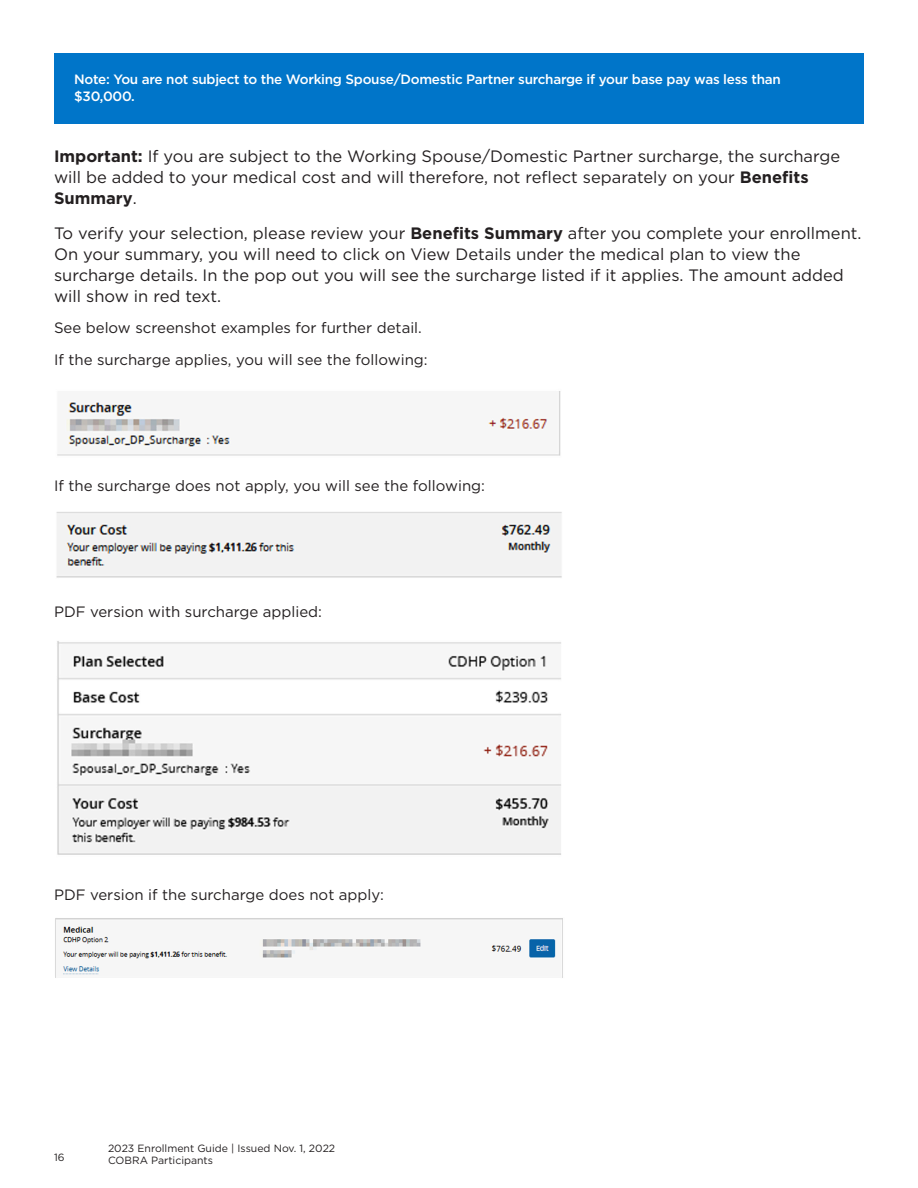
<style>
.page{position:relative;width:918px;height:1188px;background:#fff}
.page>*{position:absolute;margin:0;border:0;box-sizing:border-box;transform-origin:0 0}
.t1{font:16.5px/21px "Gotham";color:#231f20}
.t2{font:15px/31.5px "Gotham";color:#231f20}
.t3{font:500 13.5px/16.5px "Gotham";letter-spacing:-.02em;color:#fff}
.t4{font:10.5px/12px "Gotham";color:#231f20}
.s1{font-weight:700}
</style>
<div class="page">
<div style="left:54px;top:53px;width:810px;height:71px;background:#0075c9"></div>
<img style="left:57px;top:391px;width:504px;height:65px">
<img style="left:56px;top:512px;width:506px;height:66px">
<img style="left:55px;top:918px;width:508px;height:60px">
<img style="left:57px;top:641px;width:504px;height:214px">
<p class="t3" style="left:74px;top:71px;width:708px">Note: You are not subject to the Working Spouse/Domestic Partner surcharge if your base pay was less than $30,000.</p>
<p class="t1" style="left:54px;top:146px;width:788px"><span class="s1">Important:</span> If you are subject to the Working Spouse/Domestic Partner surcharge, the surcharge will be added to your medical cost and will therefore, not reflect separately on your <span class="s1">Benefits<br>Summary</span>.</p>
<p class="t1" style="left:54px;top:222px;width:809px">To verify your selection, please review your <span class="s1">Benefits Summary</span> after you complete your enrollment.<br>On your summary, you will need to click on View Details under the medical plan to view the surcharge details. In the pop out you will see the surcharge listed if it applies. The amount added will show in red text.</p>
<p class="t2" style="left:54px;top:312px;width:375px">See below screenshot examples for further detail.<br>If the surcharge applies, you will see the following:</p>
<p class="t2" style="left:54px;top:469px;width:433px">If the surcharge does not apply, you will see the following:</p>
<p class="t2" style="left:54px;top:595px;width:270px">PDF version with surcharge applied:</p>
<p class="t2" style="left:54px;top:879px;width:332px">PDF version if the surcharge does not apply:</p>
<p class="t4" style="left:54px;top:1151px;width:12px">16</p>
<p class="t4" style="left:108px;top:1143px;width:229px">2023 Enrollment Guide | Issued Nov. 1, 2022<br>COBRA Participants</p>
</div>
